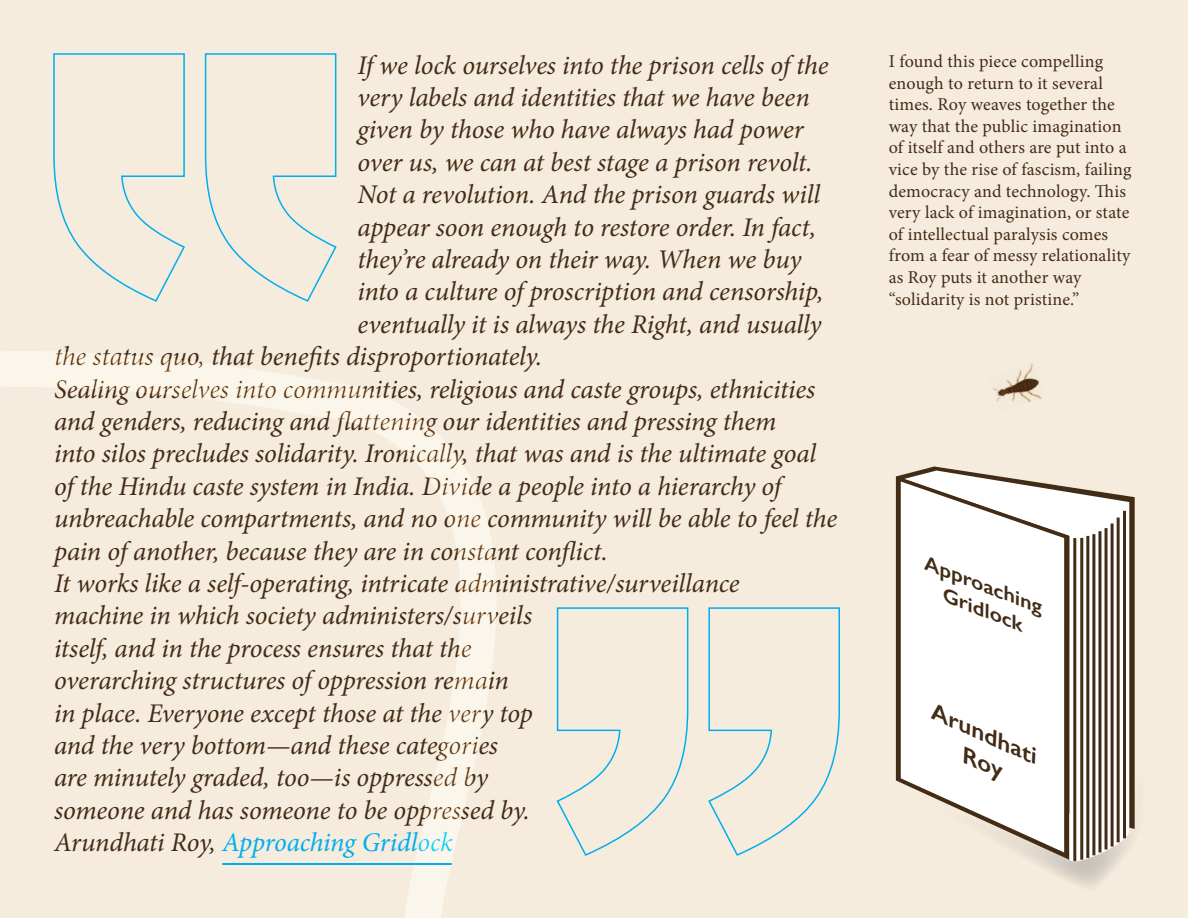
<style>
.page{position:relative;width:1188px;height:918px;background:#fff}
.page>*{position:absolute;margin:0;border:0;box-sizing:border-box;transform-origin:0 0}
.t1{font:italic 27px/32.4px "Minion Pro";letter-spacing:-.01em;color:#432c16}
.t2{font:italic 27px "Minion Pro";letter-spacing:-.01em;color:#00aeef}
.t3{font:italic 600 22.5px "Gill Sans";color:#432c16;scale:1.16 1}
.t4{font:italic 600 19.5px/23.4px "Gill Sans";color:#432c16;scale:1.16 1}
.t5{font:18px/21.6px "Minion Pro";letter-spacing:.01em;color:#432c16}
.s1{color:#432c16}
</style>
<div class="page">
<div style="left:1px;top:0;width:1187px;height:918px;background:#f6ecdd"></div>
<svg style="left:0;top:350px;width:496px;height:568px"></svg>
<svg style="left:556px;top:607px;width:284px;height:249px"></svg>
<svg style="left:53px;top:53px;width:284px;height:249px"></svg>
<svg style="left:898px;top:466px;width:237px;height:280px"></svg>
<svg style="left:904px;top:471px;width:225px;height:275px;background:#e8e4df"></svg>
<hr style="left:1073px;top:538px;width:3px;height:323px;background:#432c16">
<hr style="left:1080px;top:538px;width:3px;height:322px;background:#432c16">
<hr style="left:1086px;top:536px;width:3px;height:322px;background:#432c16">
<hr style="left:1092px;top:534px;width:3px;height:321px;background:#432c16">
<hr style="left:1098px;top:531px;width:3px;height:321px;background:#432c16">
<hr style="left:1105px;top:528px;width:3px;height:322px;background:#432c16">
<hr style="left:1111px;top:524px;width:3px;height:323px;background:#432c16">
<hr style="left:1117px;top:518px;width:3px;height:324px;background:#432c16">
<hr style="left:1123px;top:511px;width:3px;height:327px;background:#432c16">
<svg style="left:896px;top:476px;width:173px;height:270px;background:#765"></svg>
<div style="left:901px;top:481px;width:163px;height:265px;background:#fff"></div>
<hr style="left:222px;top:863px;width:230px;height:1px;background:#00aeef">
<hr style="left:222px;top:864px;width:230px;height:1px;background:#00aeef">
<img style="left:993px;top:364px;width:49px;height:38px">
<svg style="left:895px;top:746px;width:240px;height:141px"></svg>
<p class="t1" style="left:357px;top:49px;width:473px">If we lock ourselves into the prison cells of the</p>
<p class="t1" style="left:357px;top:81px;width:454px">very labels and identities that we have been</p>
<p class="t1" style="left:357px;top:114px;width:448px">given by those who have always had power</p>
<p class="t1" style="left:357px;top:146px;width:457px">over us, we can at best stage a prison revolt.</p>
<p class="t1" style="left:357px;top:178px;width:464px">Not a revolution. And the prison guards will</p>
<p class="t1" style="left:357px;top:211px;width:460px">appear soon enough to restore order. In fact,</p>
<p class="t1" style="left:357px;top:243px;width:445px">they’re already on their way. When we buy</p>
<p class="t1" style="left:357px;top:276px;width:468px">into a culture of proscription and censorship,</p>
<p class="t1" style="left:357px;top:308px;width:466px">eventually it is always the Right, and usually</p>
<p class="t1" style="left:54px;top:340px;width:490px">the status quo, that benefits disproportionately.</p>
<p class="t1" style="left:54px;top:373px;width:785px">Sealing ourselves into communities, religious and caste groups, ethnicities and genders, reducing and flattening our identities and pressing them<br>into silos precludes solidarity. Ironically, that was and is the ultimate goal of the Hindu caste system in India. Divide a people into a hierarchy of unbreachable compartments, and no one community will be able to feel the pain of another, because they are in constant conflict.</p>
<p class="t1" style="left:54px;top:567px;width:687px">It works like a self-operating, intricate administrative/surveillance machine in which society administers/surveils<br>itself, and in the process ensures that the<br>overarching structures of oppression remain<br>in place. Everyone except those at the very top<br>and the very bottom—and these categories<br>are minutely graded, too—is oppressed by<br>someone and has someone to be oppressed by.</p>
<p class="t2" style="left:54px;top:824px;width:400px"><span class="s1">Arundhati Roy,</span> Approaching Gridlock</p>
<p class="t5" style="left:889px;top:51px;width:244px">I found this piece compelling enough to return to it several times. Roy weaves together the way that the public imagination of itself and others are put into a vice by the rise of fascism, failing democracy and technology. This very lack of imagination, or state of intellectual paralysis comes from a fear of messy relationality as Roy puts it another way “solidarity is not pristine.”</p>
<p class="t4" style="left:958px;top:562px;width:85px;text-indent:-29px;rotate:21deg">Approaching<br>Gridlock</p>
<p class="t3" style="left:940px;top:699px;width:101px;rotate:24deg">Arundhati</p>
</div>
